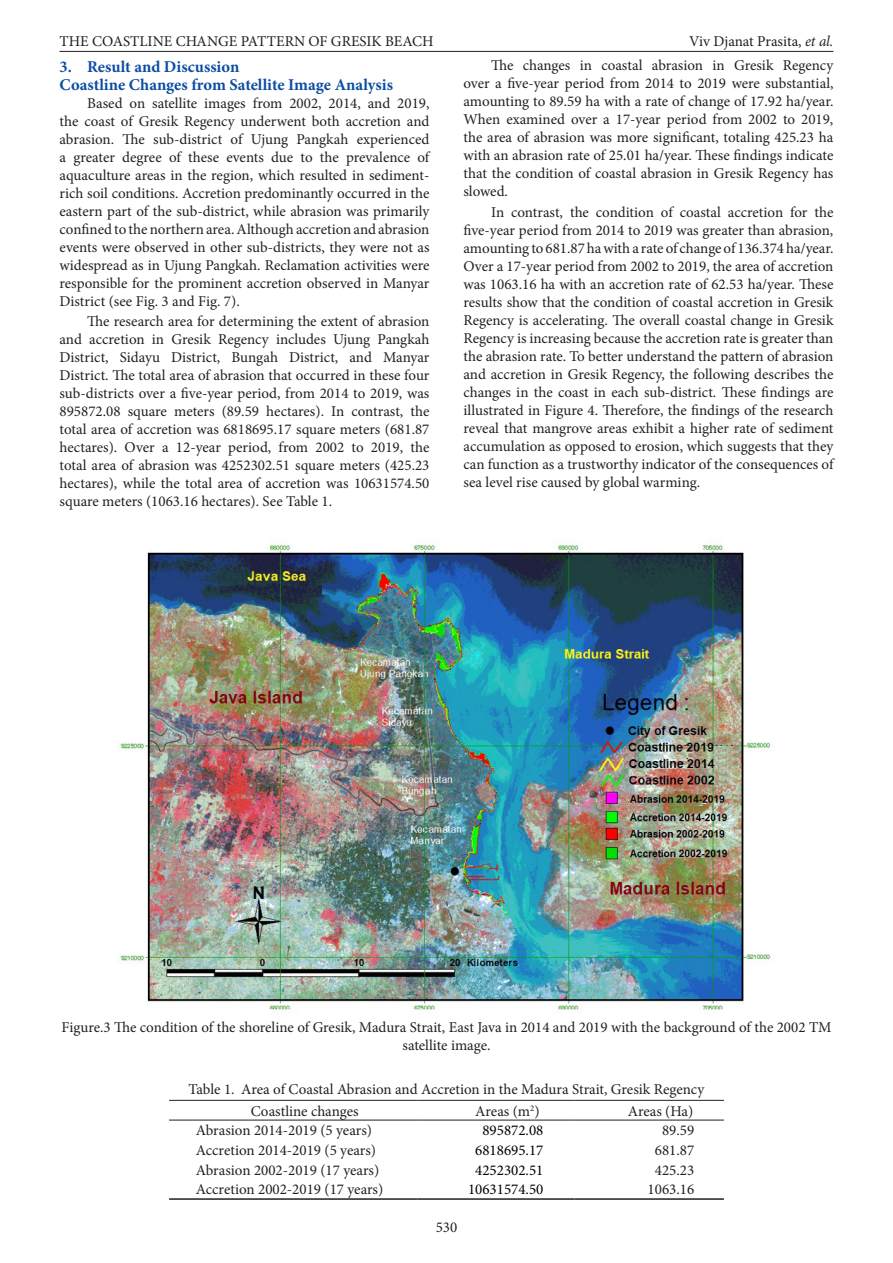
<style>
.page{position:relative;width:893px;height:1263px;background:#fff}
.page>*{position:absolute;margin:0;border:0;box-sizing:border-box;transform-origin:0 0}
.t1{font:700 16.5px/18px "Minion Pro";color:#0d4da1}
.Teks{font:15px/18px "Minion Pro";color:#231f20;text-align:justify}
.Center{font:15px/18px "Minion Pro";color:#231f20;text-align:center}
.t2{font:15px "Minion Pro";color:#000}
.s1{font-style:italic}
</style>
<div class="page">
<hr style="left:60px;top:51px;width:773px;height:1px;background:#231f20">
<img style="left:118px;top:539px;width:653px;height:476px">
<hr style="left:169px;top:1198px;width:249px;height:2px;background:#231f20">
<hr style="left:418px;top:1198px;width:156px;height:2px;background:#231f20">
<hr style="left:574px;top:1198px;width:150px;height:2px;background:#231f20">
<hr style="left:169px;top:1100px;width:249px;height:1px;background:#231f20">
<hr style="left:418px;top:1100px;width:156px;height:1px;background:#231f20">
<hr style="left:574px;top:1100px;width:150px;height:1px;background:#231f20">
<hr style="left:169px;top:1120px;width:249px;height:1px;background:#231f20">
<hr style="left:418px;top:1120px;width:156px;height:1px;background:#231f20">
<hr style="left:574px;top:1120px;width:150px;height:1px;background:#231f20">
<p class="Teks" style="left:60px;top:33px;width:376px">THE COASTLINE CHANGE PATTERN OF GRESIK BEACH</p>
<p class="Teks" style="left:689px;top:33px;width:146px">Viv Djanat Prasita, <span class="s1">et al.</span></p>
<p class="t1" style="left:60px;top:57px;width:335px">3. Result and Discussion<br>Coastline Changes from Satellite Image Analysis</p>
<p class="Teks" style="left:60px;top:94px;width:371px;text-indent:28px">Based on satellite images from 2002, 2014, and 2019, the coast of Gresik Regency underwent both accretion and abrasion. The sub-district of Ujung Pangkah experienced a greater degree of these events due to the prevalence of aquaculture areas in the region, which resulted in sediment&shy;rich soil conditions. Accretion predominantly occurred in the eastern part of the sub-district, while abrasion was primarily confined to the northern area. Although accretion and abrasion events were observed in other sub-districts, they were not as widespread as in Ujung Pangkah. Reclamation activities were responsible for the prominent accretion observed in Manyar District (see Fig. 3 and Fig. 7).</p>
<p class="Teks" style="left:60px;top:312px;width:371px;text-indent:28px">The research area for determining the extent of abrasion and accretion in Gresik Regency includes Ujung Pangkah District, Sidayu District, Bungah District, and Manyar District. The total area of abrasion that occurred in these four sub-districts over a five-year period, from 2014 to 2019, was 895872.08 square meters (89.59 hectares). In contrast, the total area of accretion was 6818695.17 square meters (681.87 hectares). Over a 12-year period, from 2002 to 2019, the total area of abrasion was 4252302.51 square meters (425.23 hectares), while the total area of accretion was 10631574.50 square meters (1063.16 hectares). See Table 1.</p>
<p class="Teks" style="left:463px;top:57px;width:371px;text-indent:28px">The changes in coastal abrasion in Gresik Regency over a five-year period from 2014 to 2019 were substantial, amounting to 89.59 ha with a rate of change of 17.92 ha/year.<br>When examined over a 17-year period from 2002 to 2019, the area of abrasion was more significant, totaling 425.23 ha with an abrasion rate of 25.01 ha/year. These findings indicate that the condition of coastal abrasion in Gresik Regency has slowed.</p>
<p class="Teks" style="left:463px;top:203px;width:371px;text-indent:28px">In contrast, the condition of coastal accretion for the five-year period from 2014 to 2019 was greater than abrasion, amounting to 681.87 ha with a rate of change of 136.374 ha/year.<br>Over a 17-year period from 2002 to 2019, the area of accretion was 1063.16 ha with an accretion rate of 62.53 ha/year. These results show that the condition of coastal accretion in Gresik Regency is accelerating. The overall coastal change in Gresik Regency is increasing because the accretion rate is greater than the abrasion rate. To better understand the pattern of abrasion and accretion in Gresik Regency, the following describes the changes in the coast in each sub-district. These findings are illustrated in Figure 4. Therefore, the findings of the research reveal that mangrove areas exhibit a higher rate of sediment accumulation as opposed to erosion, which suggests that they can function as a trustworthy indicator of the consequences of sea level rise caused by global warming.</p>
<p class="Center" style="left:61px;top:1019px;width:771px">Figure.3 The condition of the shoreline of Gresik, Madura Strait, East Java in 2014 and 2019 with the background of the 2002 TM satellite image.</p>
<p class="Center" style="left:189px;top:1080px;width:517px">Table 1. Area of Coastal Abrasion and Accretion in the Madura Strait, Gresik Regency</p>
<p class="Teks" style="left:251px;top:1102px;width:109px">Coastline changes</p>
<p class="Teks" style="left:475px;top:1102px;width:66px">Areas (m<sup>2</sup>)</p>
<p class="Teks" style="left:628px;top:1102px;width:67px">Areas (Ha)</p>
<p class="Teks" style="left:196px;top:1121px;width:178px">Abrasion 2014-2019 (5 years)</p>
<p class="t2" style="left:482px;top:1120px;width:63px">895872.08</p>
<p class="Teks" style="left:662px;top:1121px;width:34px">89.59</p>
<p class="Teks" style="left:196px;top:1141px;width:182px">Accretion 2014-2019 (5 years)</p>
<p class="t2" style="left:475px;top:1140px;width:70px">6818695.17</p>
<p class="Teks" style="left:655px;top:1141px;width:41px">681.87</p>
<p class="Teks" style="left:196px;top:1161px;width:185px">Abrasion 2002-2019 (17 years)</p>
<p class="t2" style="left:475px;top:1160px;width:70px">4252302.51</p>
<p class="Teks" style="left:655px;top:1161px;width:41px">425.23</p>
<p class="Teks" style="left:196px;top:1181px;width:189px">Accretion 2002-2019 (17 years)</p>
<p class="t2" style="left:468px;top:1179px;width:77px">10631574.50</p>
<p class="Teks" style="left:648px;top:1181px;width:48px">1063.16</p>
<p class="Teks" style="left:436px;top:1218px;width:23px">530</p>
</div>
